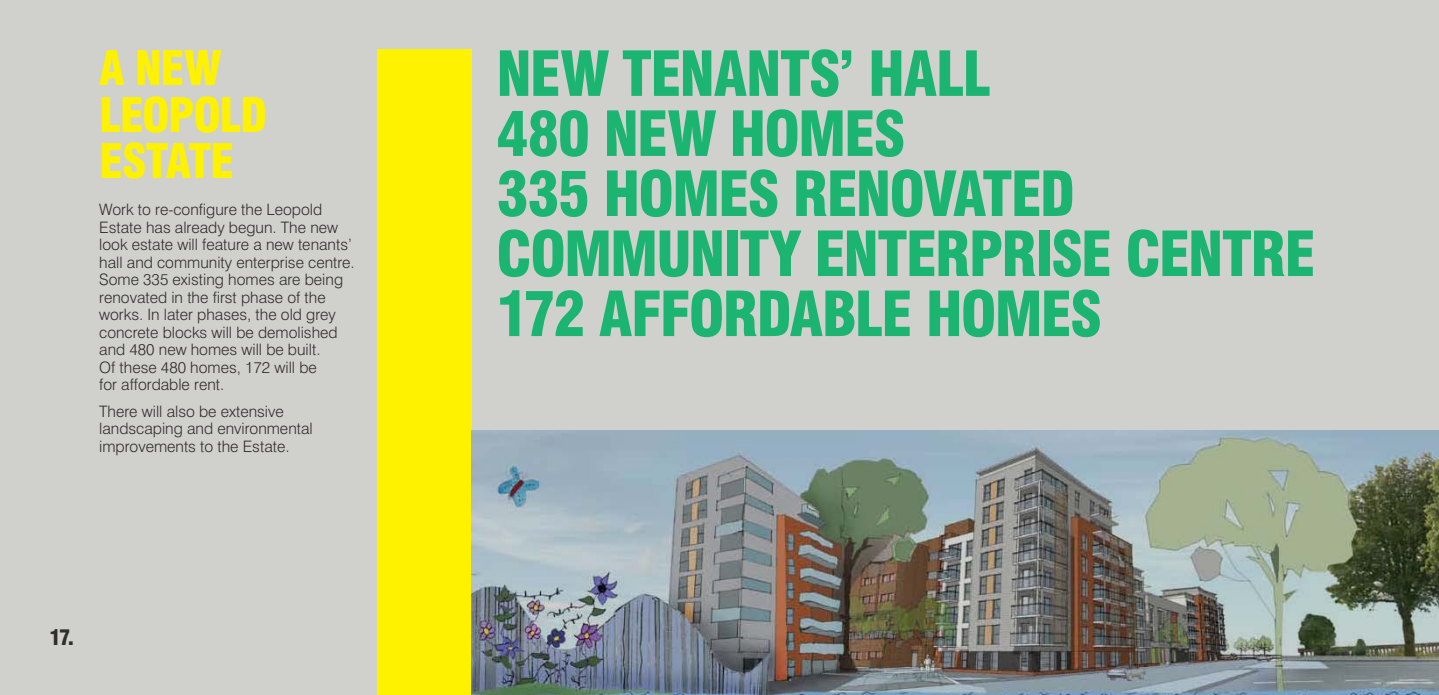
<style>
.page{position:relative;width:1439px;height:695px;background:#fff}
.page>*{position:absolute;margin:0;border:0;box-sizing:border-box;transform-origin:0 0}
.t1{font:900 condensed 60.55px/60px "Swiss 721 BT";letter-spacing:-.035em;color:#1bb470}
.t2{font:900 condensed 46.38px/46.4px "Swiss 721 BT";letter-spacing:-.025em;color:#fff200}
.t3{font:900 condensed 21px "Swiss 721 BT";color:#302d2d}
.t4{font:300 15.75px/17.5px "Swiss 721 BT";color:#302d2d}
</style>
<div class="page">
<div style="left:0;top:0;width:1439px;height:694px;background:#d0d0cd"></div>
<div style="left:377px;top:50px;width:94px;height:644px;background:#fff200"></div>
<img style="left:471px;top:430px;width:968px;height:264px">
<h2 class="t2" style="left:99px;top:45px;width:169px">A NEW<br>LEOPOLD<br>ESTATE</h2>
<p class="t4" style="left:99px;top:201px;width:257px">Work to re-configure the Leopold Estate has already begun. The new look estate will feature a new tenants’ hall and community enterprise centre.<br>Some 335 existing homes are being renovated in the first phase of the works. In later phases, the old grey concrete blocks will be demolished and 480 new homes will be built.<br>Of these 480 homes, 172 will be<br>for affordable rent.</p>
<p class="t4" style="left:99px;top:402px;width:215px">There will also be extensive landscaping and environmental improvements to the Estate.</p>
<h3 class="t3" style="left:50px;top:625px;width:26px">17.</h3>
<h1 class="t1" style="left:496px;top:44px;width:821px">NEW TENANTS’ HALL<br>480 NEW HOMES<br>335 HOMES RENOVATED<br>COMMUNITY ENTERPRISE CENTRE<br>172 AFFORDABLE HOMES</h1>
</div>
